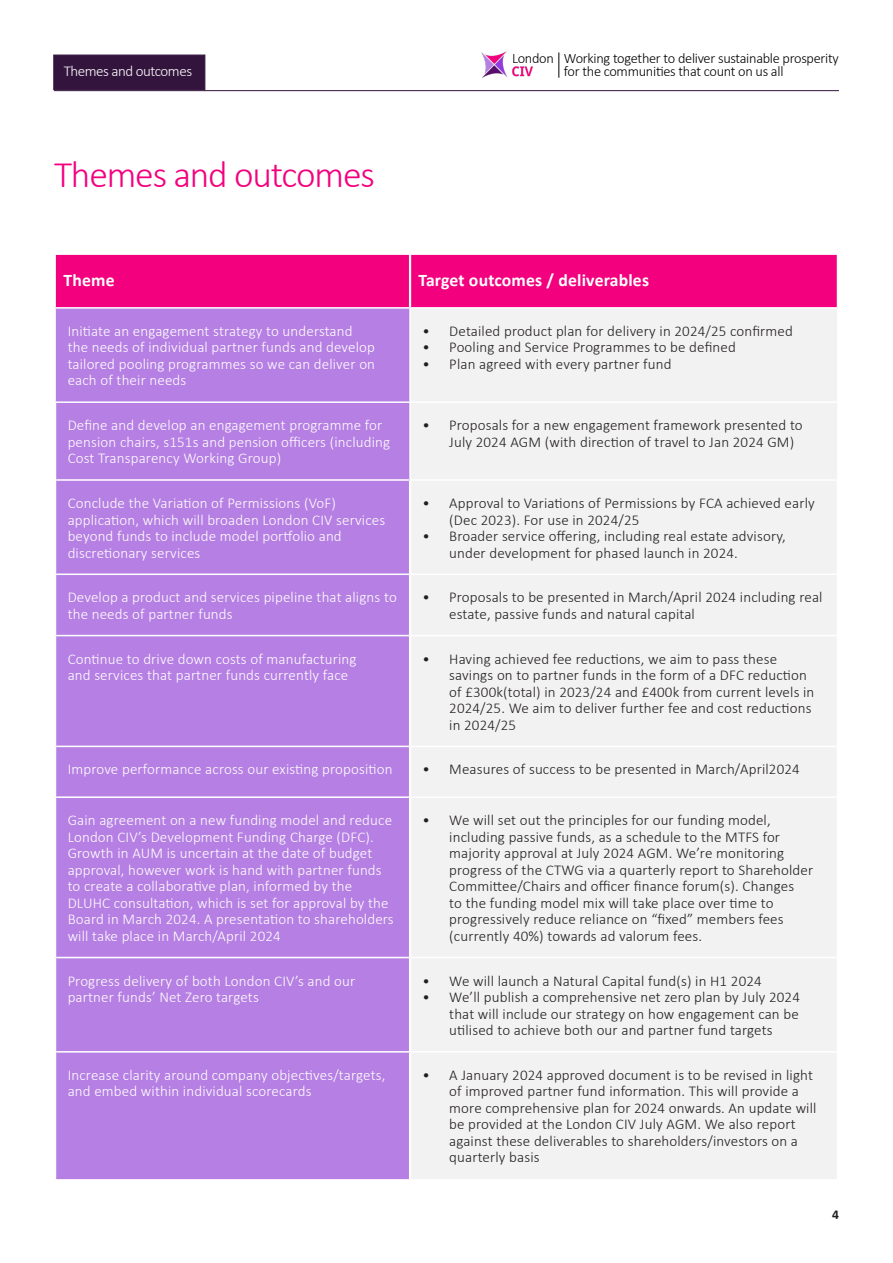
<style>
.page{position:relative;width:893px;height:1263px;background:#fff}
.page>*{position:absolute;margin:0;border:0;box-sizing:border-box;transform-origin:0 0}
.t1{font:300 37.5px "Calibri";letter-spacing:-.03em;color:#f3007f}
.Copy{font:700 17.7px "Calibri";letter-spacing:.01em;color:#fff}
.t2{font:300 15px/16.5px "Calibri";letter-spacing:.01em;color:#231f20}
.Copy-2{font:300 15px/16.5px "Calibri";letter-spacing:.01em;color:#fff}
.Copy-3{font:300 15px "Calibri";letter-spacing:-.03em;color:#fff}
.t3{font:300 14.4px/12.6px "Calibri";letter-spacing:-.02em;color:#000;text-align:center}
.t4{font:700 13.5px "Calibri";color:#231f20}
</style>
<div class="page">
<img style="left:481px;top:52px;width:26px;height:26px">
<img style="left:512px;top:66px;width:21px;height:11px">
<svg style="left:559px;top:52px;width:1px;height:26px"></svg>
<hr style="left:54px;top:90px;width:785px;height:1px;background:#33143d">
<div style="left:53px;top:55px;width:152px;height:35px;background:#33143d"></div>
<div style="left:56px;top:255px;width:781px;height:52px;background:#f3007f"></div>
<div style="left:56px;top:309px;width:353px;height:870px;background:#b67fe3"></div>
<div style="left:411px;top:309px;width:426px;height:870px;background:#f2f2f2"></div>
<hr style="left:56px;top:479px;width:353px;height:2px;background:#fff">
<hr style="left:56px;top:573px;width:353px;height:2px;background:#fff">
<hr style="left:411px;top:573px;width:426px;height:2px;background:#fff">
<hr style="left:56px;top:635px;width:353px;height:1px;background:#fff">
<hr style="left:411px;top:635px;width:426px;height:1px;background:#fff">
<hr style="left:56px;top:746px;width:353px;height:1px;background:#fff">
<hr style="left:411px;top:746px;width:426px;height:1px;background:#fff">
<hr style="left:56px;top:796px;width:353px;height:2px;background:#fff">
<hr style="left:411px;top:796px;width:426px;height:2px;background:#fff">
<hr style="left:56px;top:957px;width:353px;height:1px;background:#fff">
<hr style="left:411px;top:957px;width:426px;height:1px;background:#fff">
<hr style="left:54px;top:401px;width:356px;height:2px;background:#fff">
<hr style="left:409px;top:254px;width:2px;height:53px;background:#fff">
<hr style="left:410px;top:401px;width:429px;height:2px;background:#fff">
<hr style="left:409px;top:479px;width:430px;height:2px;background:#fff">
<hr style="left:56px;top:1051px;width:354px;height:1px;background:#fff">
<hr style="left:410px;top:1051px;width:427px;height:1px;background:#fff">
<p class="Copy-3" style="left:64px;top:61px;width:130px">Themes and outcomes</p>
<p class="t1" style="left:54px;top:151px;width:322px">Themes and outcomes</p>
<p class="t3" style="left:512px;top:52px;width:328px">London Working together to deliver sustainable prosperity for the communities that count on us all</p>
<p class="Copy" style="left:63px;top:268px;width:53px">Theme</p>
<p class="Copy" style="left:418px;top:268px;width:232px">Target outcomes / deliverables</p>
<p class="Copy-2" style="left:68px;top:322px;width:309px">Initiate an engagement strategy to understand the needs of individual partner funds and develop tailored pooling programmes so we can deliver on each of their needs</p>
<p class="t2" style="left:423px;top:322px;width:372px">• Detailed product plan for delivery in 2024/25 confirmed</p>
<p class="t2" style="left:423px;top:339px;width:315px">• Pooling and Service Programmes to be defined</p>
<p class="t2" style="left:423px;top:355px;width:250px">• Plan agreed with every partner fund</p>
<p class="Copy-2" style="left:68px;top:417px;width:324px">Define and develop an engagement programme for pension chairs, s151s and pension officers (including<br>Cost Transparency Working Group)</p>
<p class="t2" style="left:449px;top:417px;width:355px;text-indent:-27px">• Proposals for a new engagement framework presented to<br>July 2024 AGM (with direction of travel to Jan 2024 GM)</p>
<p class="Copy-2" style="left:68px;top:495px;width:319px">Conclude the Variation of Permissions (VoF) application, which will broaden London CIV services beyond funds to include model portfolio and discretionary services</p>
<p class="t2" style="left:449px;top:495px;width:367px;text-indent:-27px">• Approval to Variations of Permissions by FCA achieved early (Dec 2023). For use in 2024/25</p>
<p class="t2" style="left:449px;top:528px;width:338px;text-indent:-27px">• Broader service offering, including real estate advisory, under development for phased launch in 2024.</p>
<p class="Copy-2" style="left:68px;top:589px;width:331px">Develop a product and services pipeline that aligns to the needs of partner funds</p>
<p class="t2" style="left:449px;top:589px;width:375px;text-indent:-27px">• Proposals to be presented in March/April 2024 including real estate, passive funds and natural capital</p>
<p class="Copy-2" style="left:68px;top:650px;width:290px">Continue to drive down costs of manufacturing and services that partner funds currently face</p>
<p class="t2" style="left:449px;top:650px;width:367px;text-indent:-27px">• Having achieved fee reductions, we aim to pass these savings on to partner funds in the form of a DFC reduction of £300k(total) in 2023/24 and £400k from current levels in 2024/25. We aim to deliver further fee and cost reductions in 2024/25</p>
<p class="Copy-2" style="left:68px;top:761px;width:326px">Improve performance across our existing proposition</p>
<p class="t2" style="left:423px;top:761px;width:379px">• Measures of success to be presented in March/April2024</p>
<p class="Copy-2" style="left:68px;top:812px;width:328px">Gain agreement on a new funding model and reduce London CIV’s Development Funding Charge (DFC).<br>Growth in AUM is uncertain at the date of budget approval, however work is hand with partner funds to create a collaborative plan, informed by the DLUHC consultation, which is set for approval by the Board in March 2024. A presentation to shareholders will take place in March/April 2024</p>
<p class="t2" style="left:449px;top:812px;width:365px;text-indent:-27px">• We will set out the principles for our funding model, including passive funds, as a schedule to the MTFS for majority approval at July 2024 AGM. We’re monitoring progress of the CTWG via a quarterly report to Shareholder Committee/Chairs and officer finance forum(s). Changes<br>to the funding model mix will take place over time to progressively reduce reliance on “fixed” members fees (currently 40%) towards ad valorum fees.</p>
<p class="Copy-2" style="left:68px;top:972px;width:289px">Progress delivery of both London CIV’s and our partner funds’ Net Zero targets</p>
<p class="t2" style="left:423px;top:972px;width:341px">• We will launch a Natural Capital fund(s) in H1 2024</p>
<p class="t2" style="left:449px;top:989px;width:352px;text-align:justify;text-indent:-27px">• We’ll publish a comprehensive net zero plan by July 2024 that will include our strategy on how engagement can be utilised to achieve both our and partner fund targets</p>
<p class="Copy-2" style="left:68px;top:1066px;width:319px">Increase clarity around company objectives/targets, and embed within individual scorecards</p>
<p class="t2" style="left:449px;top:1066px;width:369px;text-indent:-27px">• A January 2024 approved document is to be revised in light of improved partner fund information. This will provide a more comprehensive plan for 2024 onwards. An update will be provided at the London CIV July AGM. We also report against these deliverables to shareholders/investors on a quarterly basis</p>
<p class="t4" style="left:832px;top:1205px;width:8px">4</p>
</div>
